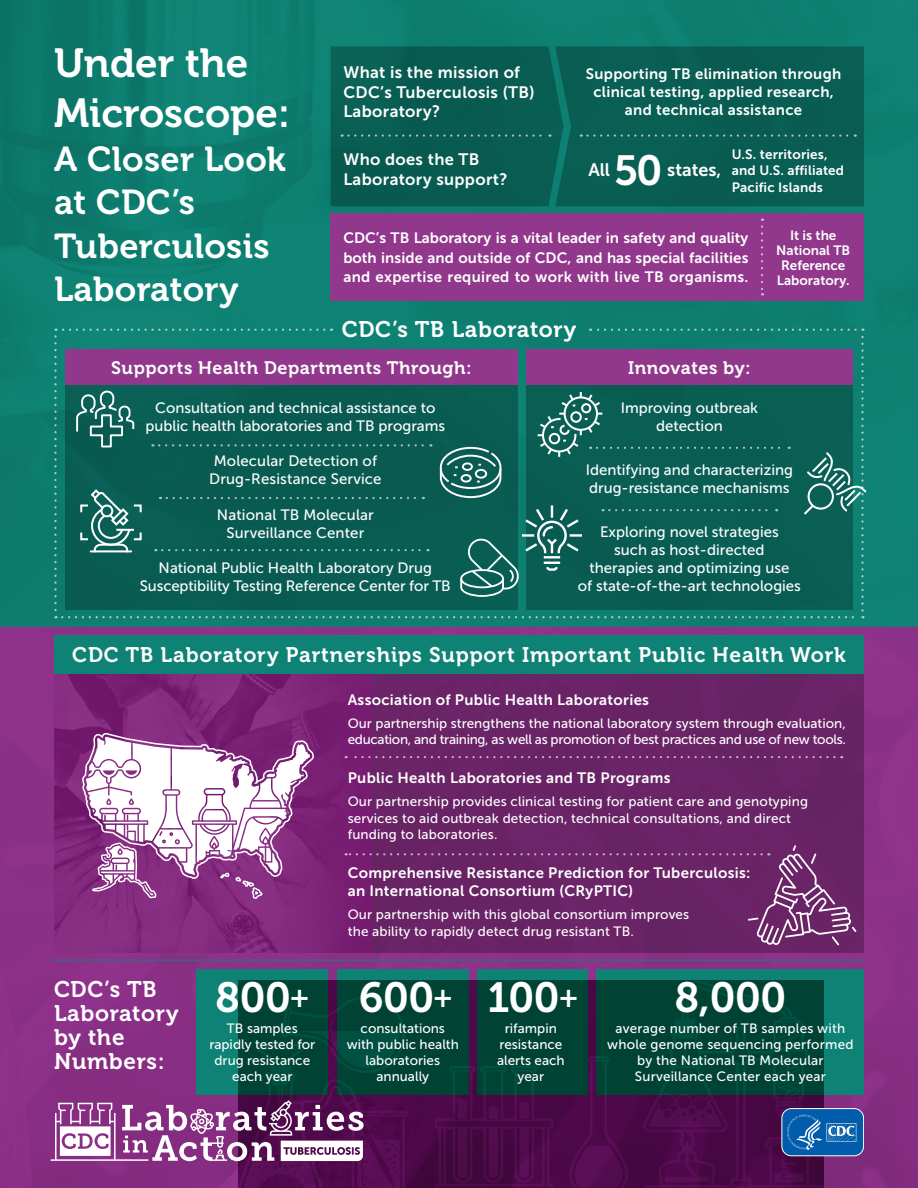
<style>
.page{position:relative;width:918px;height:1188px;background:#fff}
.page>*{position:absolute;margin:0;border:0;box-sizing:border-box;transform-origin:0 0}
.body{font:42px "Museo Sans 700";letter-spacing:-.025em;color:#fff}
.t1{font:40.5px/50.4px "Museo 700";color:#fff}
.t2{font:34.5px/43.5px "Museo 700";letter-spacing:.01em;color:#fff}
.t3{font:22.5px/24px "Museo 700";letter-spacing:.03em;color:#fff}
.t4{font:21px "Museo 700";letter-spacing:.04em;color:#fff}
.t5{font:18px "Museo 700";letter-spacing:.03em;color:#fff}
.body-2{font:18px "Museo Sans 700";color:#fff}
.body-3{font:16.5px/19.8px "Museo Sans 700";letter-spacing:.02em;color:#fff}
.body-4{font:15px/18px "Museo Sans 500";color:#fff;text-align:center}
.body-5{font:15px/18px "Museo Sans 700";letter-spacing:.02em;color:#fff;text-align:center}
.body-6{font:13.5px/16.2px "Museo Sans 500";letter-spacing:.01em;color:#fff;text-align:center}
.body-7{font:13.5px/15px "Museo Sans 700";letter-spacing:.01em;color:#fff}
.s1{font-size:30px}
</style>
<div class="page">
<div style="left:0;top:626px;width:918px;height:562px;background:#92348e"></div>
<div style="left:0;top:0;width:918px;height:626px;background:#0e8375"></div>
<div style="left:563px;top:46px;width:301px;height:160px;background:#095e54"></div>
<div style="left:330px;top:213px;width:534px;height:88px;background:#91388c"></div>
<svg style="left:197px;top:969px;width:131px;height:26px;background:#08695b"></svg>
<svg style="left:337px;top:969px;width:132px;height:125px;background:#024e40"></svg>
<svg style="left:478px;top:969px;width:110px;height:125px;background:#014a3c"></svg>
<svg style="left:597px;top:969px;width:267px;height:125px;background:#055d4f"></svg>
<svg style="left:435px;top:1066px;width:118px;height:122px;background:#391643"></svg>
<svg style="left:569px;top:1056px;width:59px;height:132px;background:#3c1946"></svg>
<div style="left:54px;top:659px;width:810px;height:294px;background:#6a2466"></div>
<svg style="left:54px;top:674px;width:318px;height:279px;fill:#7d2478"></svg>
<div style="left:54px;top:635px;width:810px;height:39px;background:#0e8375"></div>
<svg style="left:82px;top:733px;width:232px;height:166px;background:#bc8eba"></svg>
<svg style="left:51px;top:995px;width:358px;height:193px"></svg>
<svg style="left:643px;top:981px;width:221px;height:207px;background:#223b50"></svg>
<hr style="left:51px;top:959px;width:813px;height:2px;background:#0e8375">
<div style="left:330px;top:46px;width:233px;height:160px;background:#095b51"></div>
<svg style="left:581px;top:134px;width:275px;height:3px"></svg>
<svg style="left:761px;top:227px;width:2px;height:68px"></svg>
<svg style="left:346px;top:756px;width:488px;height:2px"></svg>
<svg style="left:346px;top:845px;width:510px;height:100px"></svg>
<svg style="left:54px;top:329px;width:812px;height:289px"></svg>
<h1 class="t1" style="left:54px;top:38px;width:238px">Under the<br>Microscope:</h1>
<h1 class="t2" style="left:54px;top:137px;width:234px">A Closer Look at CDC’s<br>Tuberculosis<br>Laboratory</h1>
<p class="body-3" style="left:343px;top:62px;width:193px">What is the mission of<br>CDC’s Tuberculosis (TB)<br>Laboratory?</p>
<p class="body-5" style="left:586px;top:65px;width:257px">Supporting TB elimination through clinical testing, applied research, and technical assistance</p>
<p class="body-3" style="left:343px;top:150px;width:165px">Who does the TB<br>Laboratory support?</p>
<p class="body-2" style="left:588px;top:159px;width:23px">All</p>
<p class="body" style="left:614px;top:147px;width:50px">50</p>
<p class="body-2" style="left:667px;top:159px;width:56px">states,</p>
<p class="body-7" style="left:732px;top:146px;width:114px;line-height:16.5px">U.S. territories, and U.S. affiliated<br>Pacific Islands</p>
<p class="body-5" style="left:343px;top:228px;width:407px;line-height:19.5px;text-align:justify">CDC’s TB Laboratory is a vital leader in safety and quality both inside and outside of CDC, and has special facilities and expertise required to work with live TB organisms.</p>
<p class="body-7" style="left:776px;top:228px;width:75px;text-align:center">It is the<br>National TB<br>Reference<br>Laboratory.</p>
<h2 class="t3" style="left:342px;top:317px;width:236px">CDC’s TB Laboratory</h2>
<h3 class="t5" style="left:111px;top:357px;width:362px">Supports Health Departments Through:</h3>
<p class="body-4" style="left:145px;top:399px;width:301px">Consultation and technical assistance to public health laboratories and TB programs</p>
<p class="body-4" style="left:209px;top:452px;width:174px">Molecular Detection of<br>Drug-Resistance Service</p>
<p class="body-4" style="left:217px;top:506px;width:159px">National TB Molecular<br>Surveillance Center</p>
<p class="body-4" style="left:140px;top:559px;width:312px">National Public Health Laboratory Drug<br>Susceptibility Testing Reference Center for TB</p>
<h3 class="t5" style="left:628px;top:357px;width:124px">Innovates by:</h3>
<p class="body-4" style="left:621px;top:399px;width:139px">Improving outbreak detection</p>
<p class="body-4" style="left:586px;top:461px;width:209px;text-align:left">Identifying and characterizing drug-resistance mechanisms</p>
<p class="body-4" style="left:578px;top:523px;width:225px">Exploring novel strategies<br>such as host-directed<br>therapies and optimizing use<br>of state-of-the-art technologies</p>
<h2 class="t4" style="left:72px;top:643px;width:775px">CDC TB Laboratory Partnerships Support Important Public Health Work</h2>
<p class="body-5" style="left:348px;top:690px;width:303px">Association of Public Health Laboratories</p>
<p class="body-6" style="left:348px;top:715px;width:500px;text-align:left">Our partnership strengthens the national laboratory system through evaluation, education, and training, as well as promotion of best practices and use of new tools.</p>
<p class="body-5" style="left:348px;top:769px;width:324px">Public Health Laboratories and TB Programs</p>
<p class="body-6" style="left:348px;top:794px;width:462px;text-align:left">Our partnership provides clinical testing for patient care and genotyping services to aid outbreak detection, technical consultations, and direct funding to laboratories.</p>
<p class="body-5" style="left:348px;top:864px;width:404px;text-align:left">Comprehensive Resistance Prediction for Tuberculosis: an International Consortium (CRyPTIC)</p>
<p class="body-6" style="left:348px;top:907px;width:343px;text-align:left">Our partnership with this global consortium improves the ability to rapidly detect drug resistant TB.</p>
<h2 class="t3" style="left:54px;top:978px;width:126px">CDC’s TB<br>Laboratory by the<br>Numbers:</h2>
<p class="body" style="left:215px;top:974px;width:96px">800<span class="s1">+</span></p>
<p class="body-6" style="left:209px;top:1020px;width:108px">TB samples rapidly tested for drug resistance each year</p>
<p class="body" style="left:359px;top:974px;width:96px">600<span class="s1">+</span></p>
<p class="body-6" style="left:347px;top:1020px;width:114px">consultations with public health laboratories annually</p>
<p class="body" style="left:488px;top:974px;width:92px">100<span class="s1">+</span></p>
<p class="body-6" style="left:497px;top:1020px;width:69px">rifampin resistance alerts each year</p>
<p class="body" style="left:674px;top:974px;width:114px">8,000</p>
<p class="body-6" style="left:607px;top:1020px;width:248px">average number of TB samples with whole genome sequencing performed by the National TB Molecular<br>Surveillance Center each year</p>
</div>
